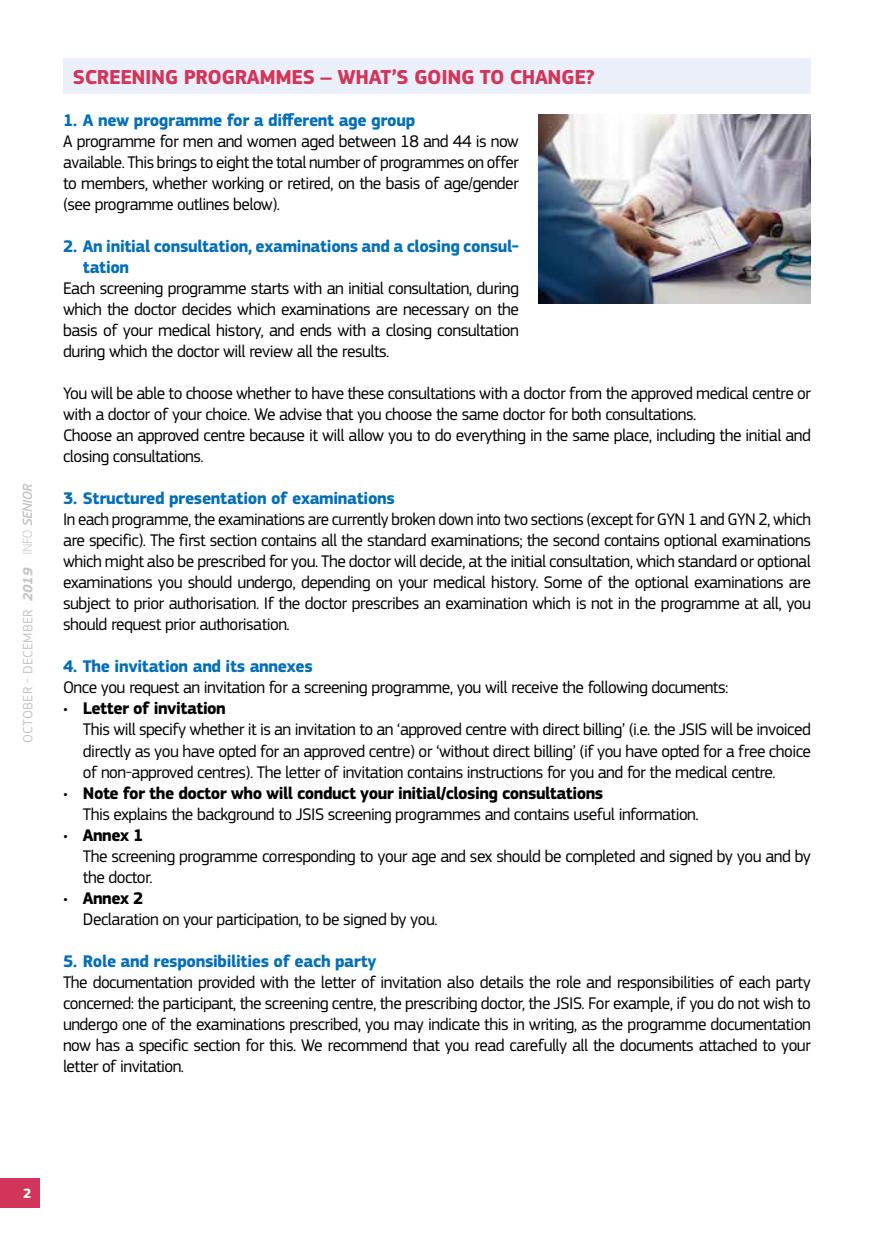
<style>
.page{position:relative;width:874px;height:1241px;background:#fff}
.page>*{position:absolute;margin:0;border:0;box-sizing:border-box;transform-origin:0 0}
.t1{font:700 21px "EC Square Sans Pro";letter-spacing:-.02em;color:#d1365a}
.t2{font:17.5px/21px "EC Square Sans Pro";letter-spacing:-.03em;color:#000}
.t3{font:17.5px/21px "EC Square Sans Pro";letter-spacing:-.03em;color:#000;text-align:justify;scale:.96 1}
.t4{font:700 17.5px/21px "EC Square Sans Pro";letter-spacing:-.02em;color:#006eb7}
.t5{font:14px "EC Square Sans Pro";letter-spacing:.02em;color:#c6c6c6}
.t6{font:700 14px "EC Square Sans Pro";color:#fff}
.s1{font-weight:700;font-style:italic}
.s2{font-weight:700}
</style>
<div class="page">
<div style="left:0;top:1177px;width:40px;height:30px;background:#d1365a"></div>
<svg style="left:23px;top:483px;width:9px;height:70px"></svg>
<div style="left:63px;top:58px;width:747px;height:36px;background:#ebeff9"></div>
<img style="left:538px;top:114px;width:272px;height:189px">
<p class="t5" style="left:20px;top:742px;width:176px;rotate:-90deg">OCTOBER - DECEMBER <span class="s1">2019</span></p>
<p class="t1" style="left:73px;top:65px;width:523px">SCREENING PROGRAMMES – WHAT’S GOING TO CHANGE?</p>
<p class="t4" style="left:63px;top:110px;width:353px">1. A new programme for a different age group</p>
<p class="t2" style="left:63px;top:131px;width:457px;text-align:justify">A programme for men and women aged between 18 and 44 is now available. This brings to eight the total number of programmes on offer to members, whether working or retired, on the basis of age/gender (see programme outlines below).</p>
<p class="t4" style="left:83px;top:236px;width:437px;text-indent:-20px">2. An initial consultation, examinations and a closing consul&shy;tation</p>
<p class="t2" style="left:63px;top:278px;width:457px;text-align:justify">Each screening programme starts with an initial consultation, during which the doctor decides which examinations are necessary on the basis of your medical history, and ends with a closing consultation during which the doctor will review all the results.</p>
<p class="t2" style="left:63px;top:383px;width:749px">You will be able to choose whether to have these consultations with a doctor from the approved medical centre or with a doctor of your choice. We advise that you choose the same doctor for both consultations.<br>Choose an approved centre because it will allow you to do everything in the same place, including the initial and closing consultations.</p>
<p class="t4" style="left:63px;top:488px;width:333px">3. Structured presentation of examinations</p>
<p class="t3" style="left:63px;top:509px;width:780px">In each programme, the examinations are currently broken down into two sections (except for GYN 1 and GYN 2, which are specific). The first section contains all the standard examinations; the second contains optional examinations which might also be prescribed for you. The doctor will decide, at the initial consultation, which standard or optional examinations you should undergo, depending on your medical history. Some of the optional examinations are subject to prior authorisation. If the doctor prescribes an examination which is not in the programme at all, you should request prior authorisation.</p>
<p class="t4" style="left:63px;top:656px;width:251px">4. The invitation and its annexes</p>
<p class="t2" style="left:63px;top:677px;width:666px">Once you request an invitation for a screening programme, you will receive the following documents:</p>
<p class="t2" style="left:83px;top:698px;width:729px;text-indent:-20px">• <span class="s2">Letter of invitation<br></span>This will specify whether it is an invitation to an ‘approved centre with direct billing’ (i.e. the JSIS will be invoiced directly as you have opted for an approved centre) or ‘without direct billing’ (if you have opted for a free choice of non-approved centres). The letter of invitation contains instructions for you and for the medical centre.</p>
<p class="t2" style="left:83px;top:782px;width:617px;text-indent:-20px">• <span class="s2">Note for the doctor who will conduct your initial/closing consultations<br></span>This explains the background to JSIS screening programmes and contains useful information.</p>
<p class="t2" style="left:83px;top:824px;width:729px;text-indent:-20px">• <span class="s2">Annex 1<br></span>The screening programme corresponding to your age and sex should be completed and signed by you and by the doctor.</p>
<p class="t2" style="left:83px;top:887px;width:356px;text-indent:-20px">• <span class="s2">Annex 2<br></span>Declaration on your participation, to be signed by you.</p>
<p class="t4" style="left:63px;top:950px;width:315px">5. Role and responsibilities of each party</p>
<p class="t2" style="left:63px;top:971px;width:749px;text-align:justify">The documentation provided with the letter of invitation also details the role and responsibilities of each party concerned: the participant, the screening centre, the prescribing doctor, the JSIS. For example, if you do not wish to undergo one of the examinations prescribed, you may indicate this in writing, as the programme documentation now has a specific section for this. We recommend that you read carefully all the documents attached to your letter of invitation.</p>
<p class="t6" style="left:23px;top:1184px;width:10px">2</p>
</div>
